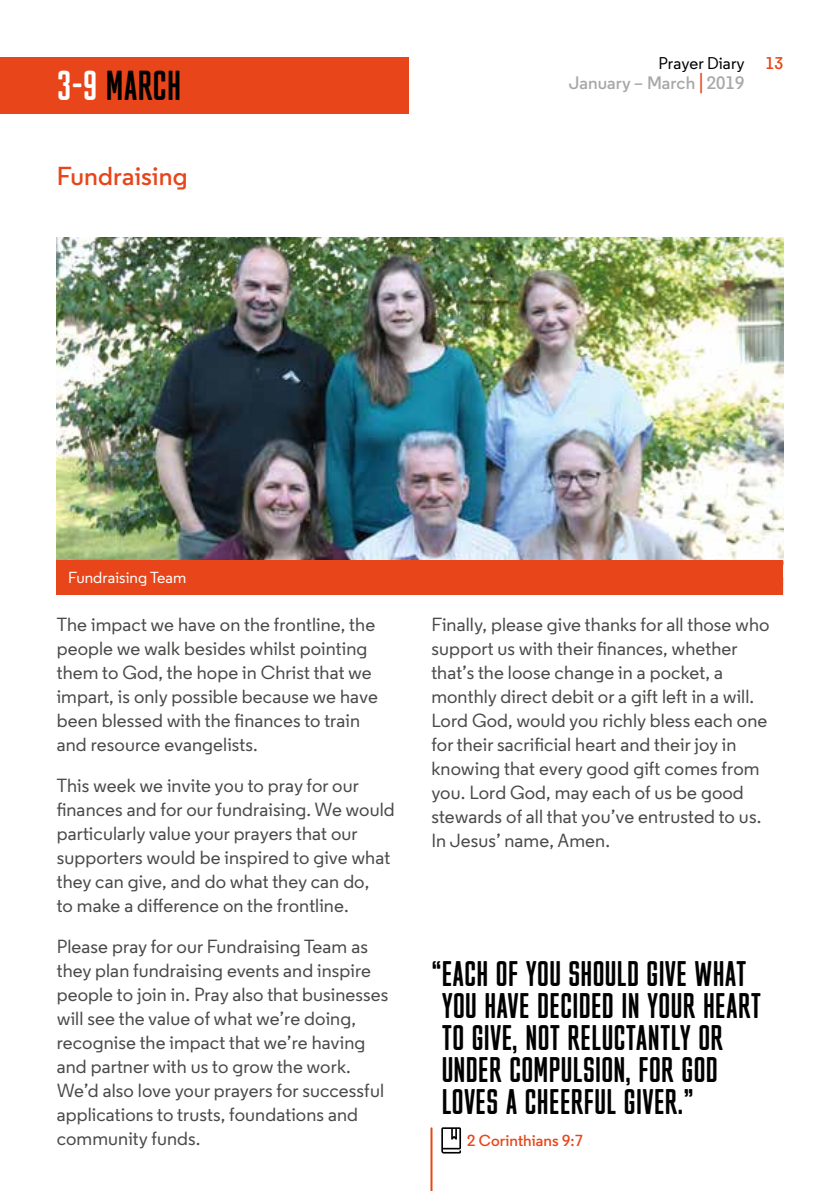
<style>
.page{position:relative;width:840px;height:1191px;background:#fff}
.page>*{position:absolute;margin:0;border:0;box-sizing:border-box;transform-origin:0 0}
.t1{font:40px "M Fred Rounded";letter-spacing:-.01em;color:#000}
.t2{font:34px/32px "M Fred Rounded";letter-spacing:-.01em;color:#000}
.t3{font:600 26px "Regular";letter-spacing:.005em;color:#e8461a}
.t4{font:500 19px/24px "Regular";letter-spacing:.005em;color:#4a4a49}
.t5{font:600 18px "Regular";letter-spacing:.005em;color:#a8a8a7}
.t6{font:500 17px "Regular";letter-spacing:.005em;color:#000}
.t7{font:600 17px "Regular";color:#e8461a}
.t8{font:600 16px "Regular";letter-spacing:.005em;color:#e8461a}
.t9{font:500 16px "Regular";letter-spacing:.005em;color:#fff}
.s1{color:#fff}
.s2{font-size:23.8px;color:#e8461a}
</style>
<div class="page">
<div style="left:0;top:57px;width:408px;height:56px;background:#e8461a"></div>
<img style="left:57px;top:237px;width:725px;height:323px">
<svg style="left:441px;top:1127px;width:20px;height:26px"></svg>
<hr style="left:430px;top:1128px;width:2px;height:63px;background:#e8461a">
<div style="left:57px;top:560px;width:725px;height:34px;background:#e8461a"></div>
<h1 class="t1" style="left:57px;top:63px;width:126px"><span class="s1">3-9</span> MARCH</h1>
<h3 class="t3" style="left:57px;top:159px;width:132px">Fundraising</h3>
<p class="t6" style="left:658px;top:53px;width:88px">Prayer Diary</p>
<p class="t5" style="left:568px;top:72px;width:177px">January – March <span class="s2">|</span> 2019</p>
<p class="t7" style="left:765px;top:53px;width:19px">13</p>
<p class="t9" style="left:68px;top:567px;width:120px">Fundraising Team</p>
<p class="t4" style="left:57px;top:612px;width:322px">The impact we have on the frontline, the people we walk besides whilst pointing them to God, the hope in Christ that we impart, is only possible because we have been blessed with the finances to train and resource evangelists.</p>
<p class="t4" style="left:57px;top:773px;width:339px">This week we invite you to pray for our finances and for our fundraising. We would particularly value your prayers that our supporters would be inspired to give what they can give, and do what they can do,<br>to make a difference on the frontline.</p>
<p class="t4" style="left:57px;top:934px;width:333px">Please pray for our Fundraising Team as they plan fundraising events and inspire people to join in. Pray also that businesses will see the value of what we’re doing, recognise the impact that we’re having and partner with us to grow the work.<br>We’d also love your prayers for successful applications to trusts, foundations and community funds.</p>
<p class="t4" style="left:431px;top:612px;width:339px">Finally, please give thanks for all those who support us with their finances, whether that’s the loose change in a pocket, a monthly direct debit or a gift left in a will.<br>Lord God, would you richly bless each one for their sacrificial heart and their joy in knowing that every good gift comes from you. Lord God, may each of us be good stewards of all that you’ve entrusted to us.<br>In Jesus’ name, Amen.</p>
<h2 class="t2" style="left:431px;top:956px;width:331px">“EACH OF YOU SHOULD GIVE WHAT<br>YOU HAVE DECIDED IN YOUR HEART<br>TO GIVE, NOT RELUCTANTLY OR<br>UNDER COMPULSION, FOR GOD<br>LOVES A CHEERFUL GIVER.”</h2>
<p class="t8" style="left:467px;top:1130px;width:117px">2 Corinthians 9:7</p>
</div>
